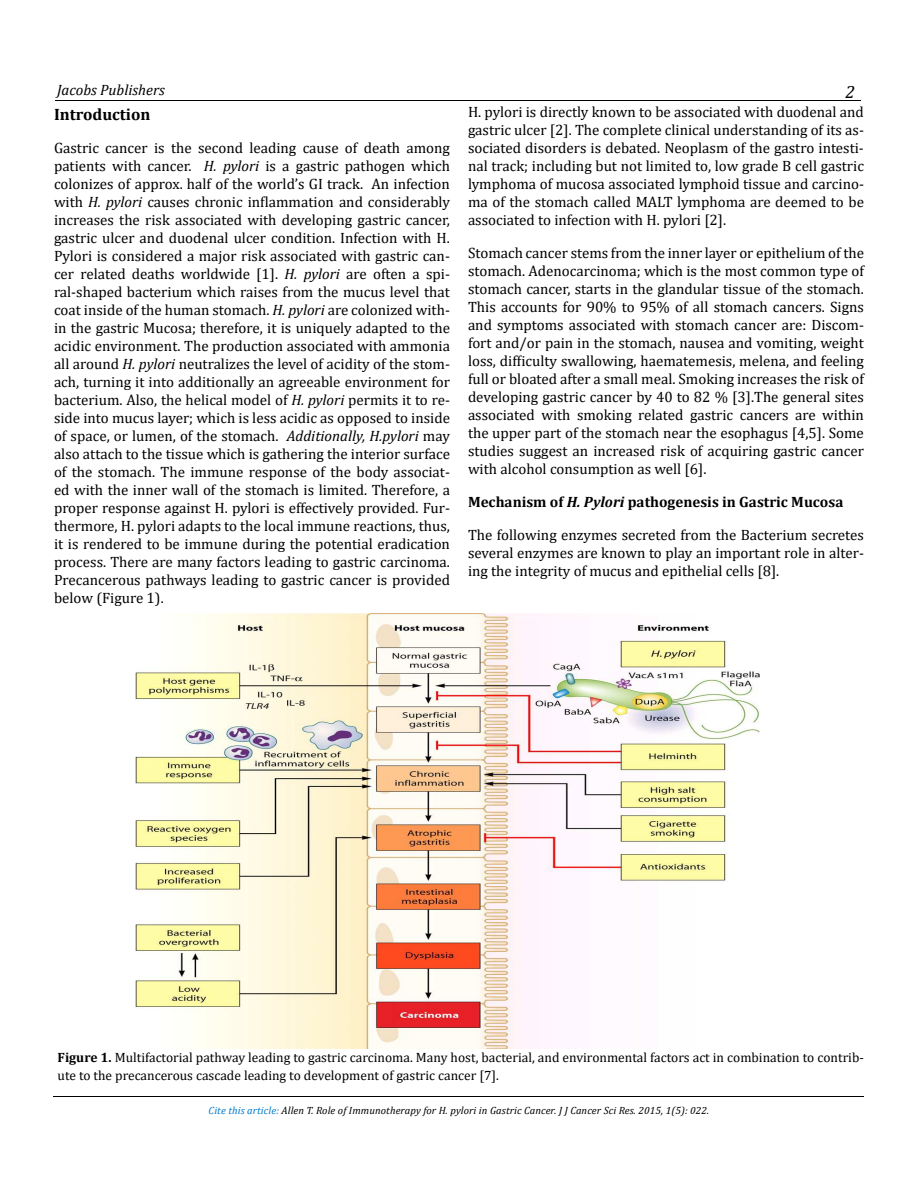
<style>
.page{position:relative;width:918px;height:1188px;background:#fff}
.page>*{position:absolute;margin:0;border:0;box-sizing:border-box;transform-origin:0 0}
.t1{font:italic 18px "Cambria";color:#000}
.t2{font:700 16.5px "Cambria";color:#000}
.t3{font:15px/18px "Cambria";color:#000;text-align:justify}
.t4{font:700 15px "Cambria";color:#000}
.t5{font:italic 15px "Cambria";color:#000}
.t6{font:13.5px/18px "Cambria";color:#000}
.t7{font:italic 10.5px "Cambria";letter-spacing:.01em;color:#000}
.s1{font-style:italic}
.s2{font-weight:700}
.s3{color:#007bca}
.s4{color:#000100}
</style>
<div class="page">
<hr style="left:55px;top:101px;width:806px;height:1px;background:#000103">
<hr style="left:53px;top:1096px;width:810px;height:1px;background:#000103">
<img style="left:135px;top:614px;width:625px;height:434px">
<p class="t5" style="left:57px;top:84px;width:109px">Jacobs Publishers</p>
<p class="t1" style="left:845px;top:86px;width:11px">2</p>
<p class="t2" style="left:54px;top:108px;width:98px">Introduction</p>
<p class="t3" style="left:54px;top:140px;width:398px">Gastric cancer is the second leading cause of death among patients with cancer. <span class="s1">H. pylori</span> is a gastric pathogen which colonizes of approx. half of the world’s GI track. An infection with <span class="s1">H. pylori</span> causes chronic inflammation and considerably increases the risk associated with developing gastric cancer, gastric ulcer and duodenal ulcer condition. Infection with H.<br>Pylori is considered a major risk associated with gastric can&shy;cer related deaths worldwide [1]. <span class="s1">H. pylori</span> are often a spi&shy;ral-shaped bacterium which raises from the mucus level that coat inside of the human stomach. <span class="s1">H. pylori</span> are colonized with&shy;in the gastric Mucosa; therefore, it is uniquely adapted to the acidic environment. The production associated with ammonia all around <span class="s1">H. pylori</span> neutralizes the level of acidity of the stom&shy;ach, turning it into additionally an agreeable environment for bacterium. Also, the helical model of <span class="s1">H. pylori</span> permits it to re&shy;side into mucus layer; which is less acidic as opposed to inside of space, or lumen, of the stomach. <span class="s1">Additionally, H.pylori</span> may also attach to the tissue which is gathering the interior surface of the stomach. The immune response of the body associat&shy;ed with the inner wall of the stomach is limited. Therefore, a proper response against H. pylori is effectively provided. Fur&shy;thermore, H. pylori adapts to the local immune reactions, thus, it is rendered to be immune during the potential eradication process. There are many factors leading to gastric carcinoma.<br>Precancerous pathways leading to gastric cancer is provided below (Figure 1).</p>
<p class="t3" style="left:468px;top:105px;width:398px">H. pylori is directly known to be associated with duodenal and gastric ulcer [2]. The complete clinical understanding of its as&shy;sociated disorders is debated. Neoplasm of the gastro intesti&shy;nal track; including but not limited to, low grade B cell gastric lymphoma of mucosa associated lymphoid tissue and carcino&shy;ma of the stomach called MALT lymphoma are deemed to be associated to infection with H. pylori [2].</p>
<p class="t3" style="left:468px;top:246px;width:398px">Stomach cancer stems from the inner layer or epithelium of the stomach. Adenocarcinoma; which is the most common type of stomach cancer, starts in the glandular tissue of the stomach.<br>This accounts for 90% to 95% of all stomach cancers. Signs and symptoms associated with stomach cancer are: Discom&shy;fort and/or pain in the stomach, nausea and vomiting, weight loss, difficulty swallowing, haematemesis, melena, and feeling full or bloated after a small meal. Smoking increases the risk of developing gastric cancer by 40 to 82 % [3].The general sites associated with smoking related gastric cancers are within the upper part of the stomach near the esophagus [4,5]. Some studies suggest an increased risk of acquiring gastric cancer with alcohol consumption as well [6].</p>
<p class="t4" style="left:468px;top:497px;width:377px">Mechanism of <span class="s1">H. Pylori</span> pathogenesis in Gastric Mucosa</p>
<p class="t3" style="left:468px;top:528px;width:398px">The following enzymes secreted from the Bacterium secretes several enzymes are known to play an important role in alter&shy;ing the integrity of mucus and epithelial cells [8].</p>
<p class="t6" style="left:58px;top:1049px;width:808px"><span class="s2">Figure 1.</span> Multifactorial pathway leading to gastric carcinoma. Many host, bacterial, and environmental factors act in combination to contrib&shy;ute to the precancerous cascade leading to development of gastric cancer [7].</p>
<p class="t7" style="left:209px;top:1106px;width:502px"><span class="s3">Cite this article:</span> <span class="s4">Allen T</span>. Role of Immunotherapy for H. pylori in Gastric Cancer. J J Cancer Sci Res. 2015, 1(5): 022.</p>
</div>
